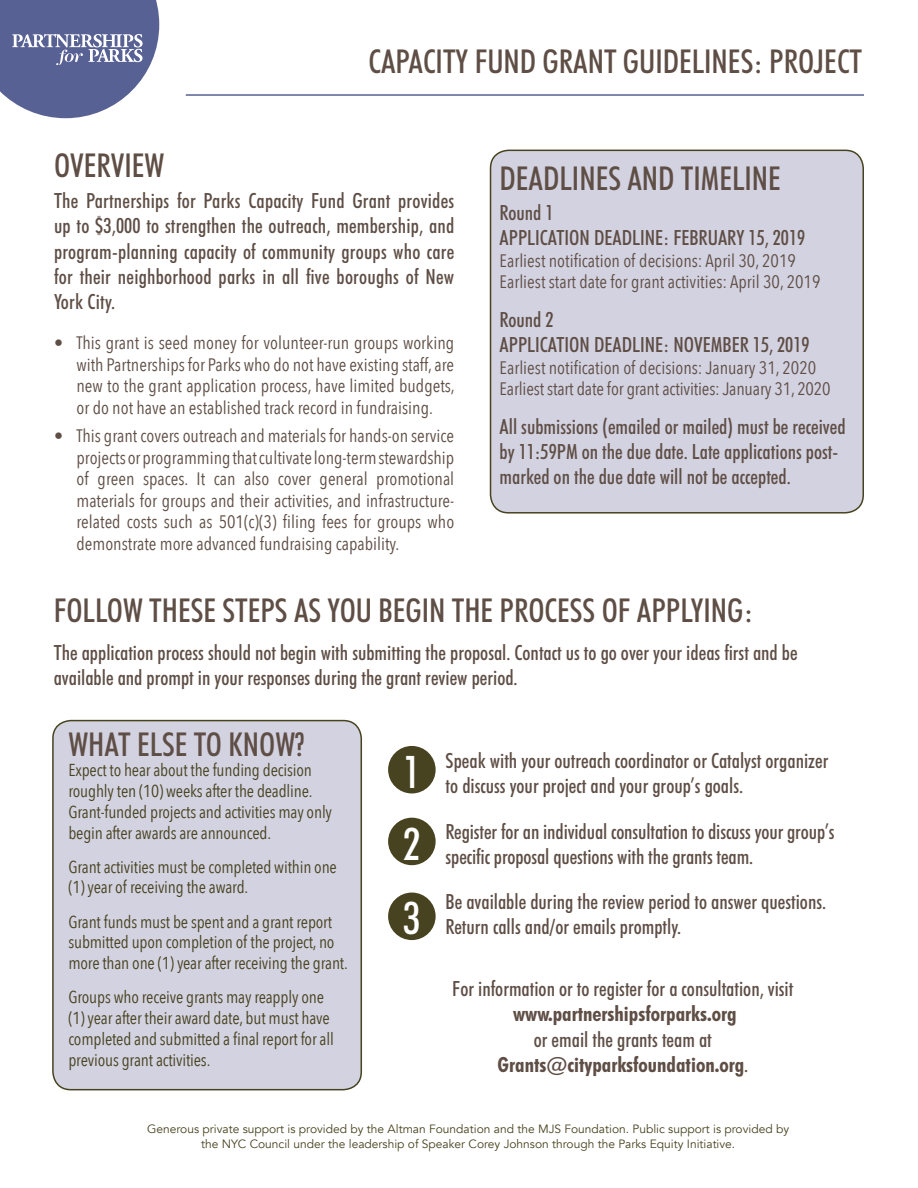
<style>
.page{position:relative;width:918px;height:1188px;background:#fff}
.page>*{position:absolute;margin:0;border:0;box-sizing:border-box;transform-origin:0 0}
.t1{font:500 condensed 45px "Futura BT";color:#fff}
.t2{font:500 condensed 33px "Futura BT";color:#5e4e45}
.t3{font:500 condensed 21px/25.2px "Futura BT";color:#5e4e45}
.t4{font:18px/21.6px "Avenir Next Condensed";color:#5e4e45;text-align:justify}
.t5{font:17.25px/20.7px "Avenir Next Condensed";letter-spacing:-.01em;color:#47421f}
.t6{font:12px/14.4px "Avenir";color:#47421f;text-align:center}
.s1{font-weight:700}
</style>
<div class="page">
<div style="left:53px;top:721px;width:308px;height:369px;background:#d3d2e1;border-radius:18px"></div>
<div style="left:52px;top:720px;width:310px;height:370px;border:2px solid #47421f;border-radius:18px"></div>
<svg style="left:0;top:0;width:159px;height:118px"></svg>
<hr style="left:186px;top:94px;width:678px;height:2px;background:#586194">
<div style="left:388px;top:746px;width:48px;height:47px;background:#47421f;border-radius:50%"></div>
<div style="left:388px;top:818px;width:48px;height:47px;background:#47421f;border-radius:50%"></div>
<div style="left:388px;top:893px;width:48px;height:47px;background:#47421f;border-radius:50%"></div>
<div style="left:491px;top:150px;width:372px;height:363px;background:#d3d2e1;border-radius:18px"></div>
<div style="left:490px;top:150px;width:374px;height:364px;border:2px solid #47421f;border-radius:18px"></div>
<p class="t2" style="left:369px;top:41px;width:495px">CAPACITY FUND GRANT GUIDELINES: PROJECT</p>
<p class="t2" style="left:54px;top:145px;width:112px">OVERVIEW</p>
<p class="t3" style="left:54px;top:188px;width:402px;text-align:justify">The Partnerships for Parks Capacity Fund Grant provides up to $3,000 to strengthen the outreach, membership, and program-planning capacity of community groups who care for their neighborhood parks in all five boroughs of New York City.</p>
<p class="t4" style="left:76px;top:331px;width:380px;text-indent:-22px">• This grant is seed money for volunteer-run groups working with Partnerships for Parks who do not have existing staff, are new to the grant application process, have limited budgets, or do not have an established track record in fundraising.</p>
<p class="t4" style="left:76px;top:424px;width:379px;text-indent:-22px">• This grant covers outreach and materials for hands-on service projects or programming that cultivate long-term stewardship of green spaces. It can also cover general promotional materials for groups and their activities, and infrastructure&shy;related costs such as 501(c)(3) filing fees for groups who demonstrate more advanced fundraising capability.</p>
<p class="t2" style="left:500px;top:158px;width:283px">DEADLINES AND TIMELINE</p>
<p class="t3" style="left:500px;top:200px;width:307px">Round 1<br>APPLICATION DEADLINE: FEBRUARY 15, 2019</p>
<p class="t4" style="left:500px;top:249px;width:298px">Earliest notification of decisions: April 30, 2019</p>
<p class="t4" style="left:500px;top:270px;width:322px">Earliest start date for grant activities: April 30, 2019</p>
<p class="t3" style="left:500px;top:307px;width:311px">Round 2<br>APPLICATION DEADLINE: NOVEMBER 15, 2019</p>
<p class="t4" style="left:500px;top:356px;width:318px">Earliest notification of decisions: January 31, 2020</p>
<p class="t4" style="left:500px;top:377px;width:333px">Earliest start date for grant activities: January 31, 2020</p>
<p class="t3" style="left:500px;top:414px;width:348px">All submissions (emailed or mailed) must be received by 11:59PM on the due date. Late applications post&shy;marked on the due date will not be accepted.</p>
<p class="t2" style="left:54px;top:591px;width:701px">FOLLOW THESE STEPS AS YOU BEGIN THE PROCESS OF APPLYING:</p>
<p class="t3" style="left:54px;top:640px;width:745px">The application process should not begin with submitting the proposal. Contact us to go over your ideas first and be available and prompt in your responses during the grant review period.</p>
<p class="t2" style="left:68px;top:724px;width:237px">WHAT ELSE TO KNOW?</p>
<p class="t5" style="left:68px;top:759px;width:265px">Expect to hear about the funding decision roughly ten (10) weeks after the deadline.<br>Grant-funded projects and activities may only begin after awards are announced.</p>
<p class="t5" style="left:68px;top:856px;width:270px">Grant activities must be completed within one (1) year of receiving the award.</p>
<p class="t5" style="left:68px;top:910px;width:281px">Grant funds must be spent and a grant report submitted upon completion of the project, no more than one (1) year after receiving the grant.</p>
<p class="t5" style="left:68px;top:986px;width:267px">Groups who receive grants may reapply one (1) year after their award date, but must have completed and submitted a final report for all previous grant activities.</p>
<p class="t1" style="left:403px;top:745px;width:19px">1</p>
<p class="t1" style="left:403px;top:816px;width:19px">2</p>
<p class="t1" style="left:403px;top:891px;width:19px">3</p>
<p class="t3" style="left:446px;top:748px;width:384px">Speak with your outreach coordinator or Catalyst organizer to discuss your project and your group’s goals.</p>
<p class="t3" style="left:446px;top:818px;width:391px">Register for an individual consultation to discuss your group’s specific proposal questions with the grants team.</p>
<p class="t3" style="left:446px;top:889px;width:382px">Be available during the review period to answer questions.<br>Return calls and/or emails promptly.</p>
<p class="t3" style="left:452px;top:976px;width:343px;text-align:center">For information or to register for a consultation, visit <span class="s1">www.partnershipsforparks.org<br></span>or email the grants team at <span class="s1">Grants@cityparksfoundation.org</span>.</p>
<p class="t6" style="left:147px;top:1122px;width:644px">Generous private support is provided by the Altman Foundation and the MJS Foundation. Public support is provided by the NYC Council under the leadership of Speaker Corey Johnson through the Parks Equity Initiative.</p>
</div>
